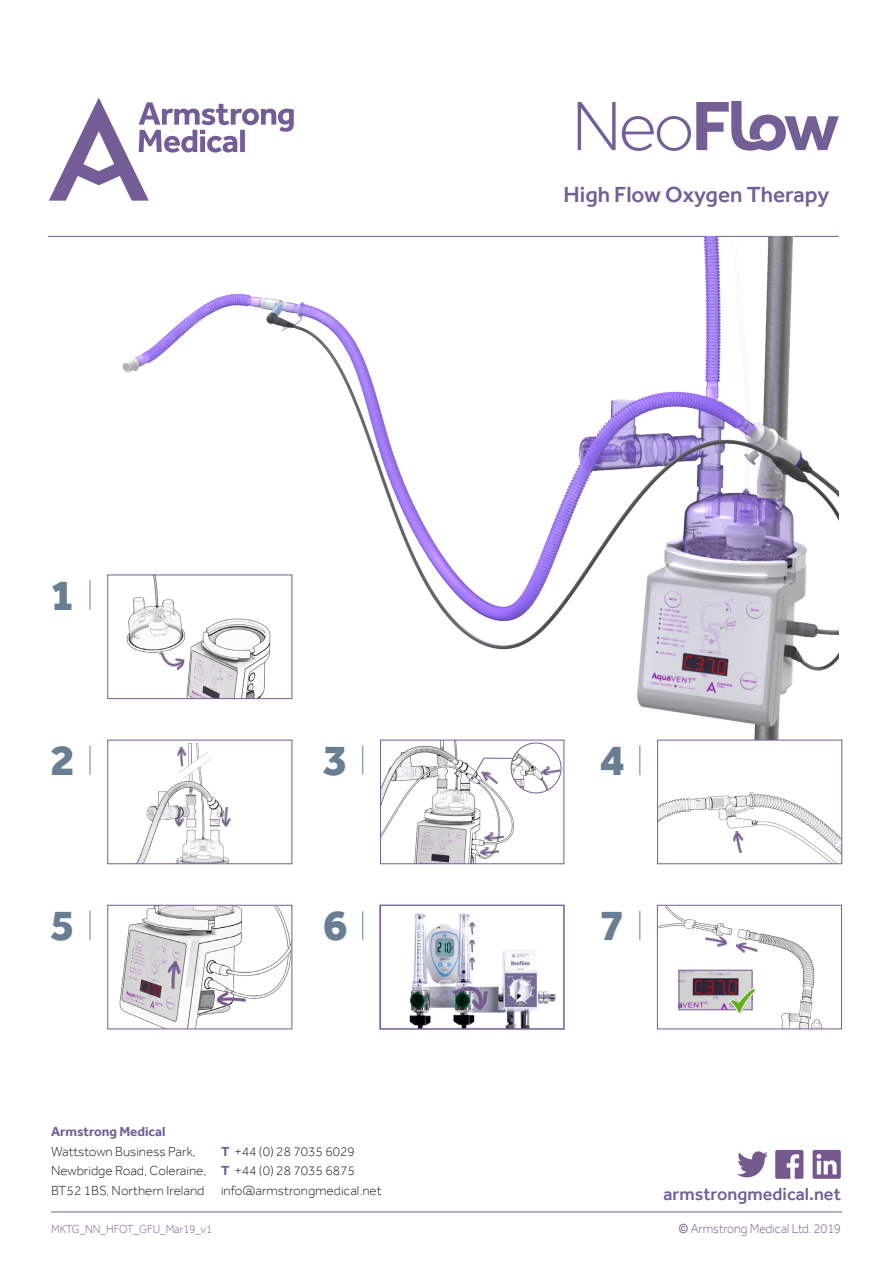
<style>
.page{position:relative;width:893px;height:1263px;background:#fff}
.page>*{position:absolute;margin:0;border:0;box-sizing:border-box;transform-origin:0 0}
.t1{font:800 45px "Effra";color:#697e92}
.t2{font:500 22.5px "Effra";color:#745e96}
.t3{font:500 18px "Effra";color:#745e97}
.t4{font:300 13.5px "Effra";color:#231f20}
.t5{font:300 13.5px "Effra";color:#735e93;scale:.92 1}
.t6{font:700 13.5px "Effra";color:#745e97}
.t7{font:300 12px "Effra";color:#735e93;scale:.92 1}
.s1{font-weight:700;color:#745e97}
.s2{font-weight:400}
</style>
<div class="page">
<svg style="left:49px;top:98px;width:245px;height:103px"></svg>
<svg style="left:578px;top:101px;width:261px;height:50px"></svg>
<img style="left:737px;top:1149px;width:104px;height:30px">
<hr style="left:48px;top:236px;width:791px;height:1px;background:#6f5c8a">
<hr style="left:51px;top:1211px;width:791px;height:1px;background:#6f5c8a">
<hr style="left:640px;top:745px;width:1px;height:30px;background:#697e92">
<img style="left:137px;top:742px;width:92px;height:120px">
<div style="left:108px;top:740px;width:184px;height:124px;border:1px solid #745d97"></div>
<hr style="left:90px;top:745px;width:1px;height:30px;background:#697e92">
<img style="left:382px;top:742px;width:180px;height:120px">
<div style="left:380px;top:740px;width:184px;height:124px;border:1px solid #745d97"></div>
<svg style="left:362px;top:745px;width:1px;height:29px"></svg>
<img style="left:119px;top:907px;width:171px;height:120px">
<div style="left:108px;top:905px;width:184px;height:124px;border:1px solid #745d97"></div>
<svg style="left:640px;top:911px;width:1px;height:29px"></svg>
<img style="left:409px;top:914px;width:147px;height:113px">
<svg style="left:90px;top:911px;width:1px;height:29px"></svg>
<div style="left:380px;top:905px;width:184px;height:124px;border:1px solid #745d97"></div>
<svg style="left:362px;top:911px;width:1px;height:29px"></svg>
<img style="left:89px;top:237px;width:750px;height:503px">
<img style="left:659px;top:907px;width:164px;height:120px">
<div style="left:657px;top:905px;width:185px;height:124px;border:1px solid #745d97"></div>
<img style="left:218px;top:993px;width:28px;height:12px">
<img style="left:166px;top:960px;width:15px;height:29px">
<img style="left:452px;top:975px;width:40px;height:37px">
<svg style="left:469px;top:958px;width:6px;height:12px"></svg>
<svg style="left:469px;top:922px;width:6px;height:30px"></svg>
<img style="left:177px;top:747px;width:10px;height:19px">
<img style="left:175px;top:807px;width:9px;height:20px">
<img style="left:222px;top:807px;width:9px;height:20px">
<img style="left:659px;top:792px;width:181px;height:70px">
<div style="left:657px;top:740px;width:185px;height:124px;border:1px solid #745d97"></div>
<img style="left:732px;top:830px;width:13px;height:24px">
<hr style="left:90px;top:580px;width:1px;height:30px;background:#697e92">
<img style="left:110px;top:577px;width:180px;height:120px">
<div style="left:108px;top:575px;width:184px;height:124px;border:1px solid #745d97"></div>
<img style="left:156px;top:652px;width:29px;height:19px">
<svg style="left:471px;top:757px;width:43px;height:23px"></svg>
<img style="left:511px;top:743px;width:50px;height:50px;border-radius:25px">
<div style="left:511px;top:743px;width:50px;height:50px;border:1px solid #745d97;border-radius:50%"></div>
<img style="left:479px;top:769px;width:21px;height:18px">
<img style="left:484px;top:831px;width:20px;height:10px">
<img style="left:479px;top:846px;width:20px;height:10px">
<img style="left:540px;top:765px;width:21px;height:11px">
<img style="left:704px;top:933px;width:24px;height:15px">
<img style="left:735px;top:941px;width:23px;height:14px">
<img style="left:681px;top:972px;width:69px;height:36px">
<div style="left:679px;top:970px;width:73px;height:40px;border:1px solid #745d97"></div>
<img style="left:730px;top:988px;width:26px;height:25px">
<p class="t1" style="left:50px;top:568px;width:27px">1</p>
<p class="t1" style="left:50px;top:733px;width:27px">2</p>
<p class="t1" style="left:323px;top:733px;width:27px">3</p>
<p class="t2" style="left:564px;top:181px;width:267px">High Flow Oxygen Therapy</p>
<p class="t1" style="left:600px;top:733px;width:27px">4</p>
<p class="t1" style="left:50px;top:898px;width:27px">5</p>
<p class="t1" style="left:323px;top:898px;width:27px">6</p>
<p class="t1" style="left:600px;top:898px;width:27px">7</p>
<p class="t6" style="left:51px;top:1123px;width:116px">Armstrong Medical</p>
<p class="t4" style="left:51px;top:1143px;width:146px">Wattstown Business Park,</p>
<p class="t4" style="left:51px;top:1162px;width:157px">Newbridge Road, Coleraine,</p>
<p class="t4" style="left:51px;top:1182px;width:155px">BT52 1BS, Northern Ireland</p>
<p class="t4" style="left:221px;top:1143px;width:135px"><span class="s1">T</span> +44 (0) 28 7035 6029</p>
<p class="t4" style="left:221px;top:1162px;width:135px"><span class="s1">T</span> +44 (0) 28 7035 6875</p>
<p class="t4" style="left:221px;top:1182px;width:162px">info@armstrongmedical.net</p>
<p class="t7" style="left:51px;top:1221px;width:177px">MKTG_NN_HFOT_GFU_Mar19_v1</p>
<p class="t3" style="left:663px;top:1183px;width:179px">armstrongmedical.net</p>
<p class="t5" style="left:678px;top:1220px;width:178px"><span class="s2">©</span> Armstrong Medical Ltd. 2019</p>
</div>
